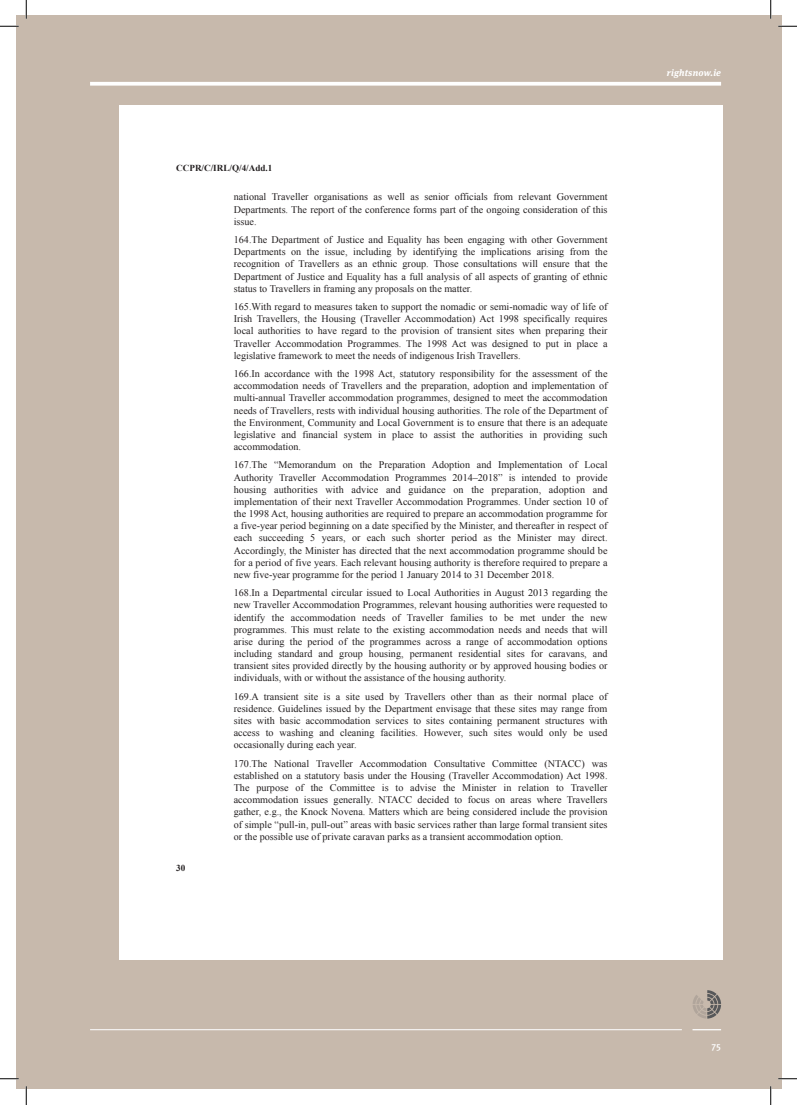
<style>
.page{position:relative;width:797px;height:1105px;background:#fff}
.page>*{position:absolute;margin:0;border:0;box-sizing:border-box;transform-origin:0 0}
.t1{font:10.12px/12.1px "Times New Roman";color:#231f20;text-align:justify}
.t2{font:italic 700 9.38px "Meta Serif Lf";letter-spacing:.015em;color:#fff}
.t3{font:500 9.38px "Meta Pro";color:#fff}
.t4{font:700 9.12px "Times New Roman";color:#231f20}
</style>
<div class="page">
<div style="left:16px;top:16px;width:765px;height:1073px;background:#c7b9ac"></div>
<div style="left:119px;top:105px;width:603px;height:854px;background:#fff"></div>
<svg style="left:90px;top:82px;width:631px;height:4px;background:#f9f7f6"></svg>
<svg style="left:692px;top:1029px;width:29px;height:1px"></svg>
<hr style="left:90px;top:1029px;width:592px;height:1px;background:#fff">
<svg style="left:693px;top:990px;width:28px;height:29px"></svg>
<svg style="left:0;top:25px;width:19px;height:2px"></svg>
<svg style="left:778px;top:25px;width:19px;height:2px"></svg>
<svg style="left:0;top:1078px;width:19px;height:1px"></svg>
<svg style="left:778px;top:1078px;width:19px;height:1px"></svg>
<svg style="left:25px;top:0;width:2px;height:19px"></svg>
<svg style="left:25px;top:1086px;width:2px;height:19px"></svg>
<svg style="left:770px;top:0;width:1px;height:19px"></svg>
<svg style="left:770px;top:1086px;width:1px;height:19px"></svg>
<p class="t4" style="left:176px;top:162px;width:98px">CCPR/C/IRL/Q/4/Add.1</p>
<p class="t4" style="left:176px;top:862px;width:11px">30</p>
<p class="t1" style="left:234px;top:191px;width:375px">national Traveller organisations as well as senior officials from relevant Government Departments. The report of the conference forms part of the ongoing consideration of this issue.</p>
<p class="t1" style="left:234px;top:233px;width:375px">164.The Department of Justice and Equality has been engaging with other Government Departments on the issue, including by identifying the implications arising from the recognition of Travellers as an ethnic group. Those consultations will ensure that the Department of Justice and Equality has a full analysis of all aspects of granting of ethnic status to Travellers in framing any proposals on the matter.</p>
<p class="t1" style="left:234px;top:300px;width:375px">165.With regard to measures taken to support the nomadic or semi-nomadic way of life of Irish Travellers, the Housing (Traveller Accommodation) Act 1998 specifically requires local authorities to have regard to the provision of transient sites when preparing their Traveller Accommodation Programmes. The 1998 Act was designed to put in place a legislative framework to meet the needs of indigenous Irish Travellers.</p>
<p class="t1" style="left:234px;top:367px;width:375px">166.In accordance with the 1998 Act, statutory responsibility for the assessment of the accommodation needs of Travellers and the preparation, adoption and implementation of multi-annual Traveller accommodation programmes, designed to meet the accommodation needs of Travellers, rests with individual housing authorities. The role of the Department of the Environment, Community and Local Government is to ensure that there is an adequate legislative and financial system in place to assist the authorities in providing such accommodation.</p>
<p class="t1" style="left:234px;top:459px;width:375px">167.The “Memorandum on the Preparation Adoption and Implementation of Local Authority Traveller Accommodation Programmes 2014–2018” is intended to provide housing authorities with advice and guidance on the preparation, adoption and implementation of their next Traveller Accommodation Programmes. Under section 10 of the 1998 Act, housing authorities are required to prepare an accommodation programme for a five-year period beginning on a date specified by the Minister, and thereafter in respect of each succeeding 5 years, or each such shorter period as the Minister may direct.<br>Accordingly, the Minister has directed that the next accommodation programme should be for a period of five years. Each relevant housing authority is therefore required to prepare a new five-year programme for the period 1 January 2014 to 31 December 2018.</p>
<p class="t1" style="left:234px;top:587px;width:375px">168.In a Departmental circular issued to Local Authorities in August 2013 regarding the new Traveller Accommodation Programmes, relevant housing authorities were requested to identify the accommodation needs of Traveller families to be met under the new programmes. This must relate to the existing accommodation needs and needs that will arise during the period of the programmes across a range of accommodation options including standard and group housing, permanent residential sites for caravans, and transient sites provided directly by the housing authority or by approved housing bodies or individuals, with or without the assistance of the housing authority.</p>
<p class="t1" style="left:234px;top:690px;width:375px">169.A transient site is a site used by Travellers other than as their normal place of residence. Guidelines issued by the Department envisage that these sites may range from sites with basic accommodation services to sites containing permanent structures with access to washing and cleaning facilities. However, such sites would only be used occasionally during each year.</p>
<p class="t1" style="left:234px;top:757px;width:375px">170.The National Traveller Accommodation Consultative Committee (NTACC) was established on a statutory basis under the Housing (Traveller Accommodation) Act 1998.<br>The purpose of the Committee is to advise the Minister in relation to Traveller accommodation issues generally. NTACC decided to focus on areas where Travellers gather, e.g., the Knock Novena. Matters which are being considered include the provision of simple “pull-in, pull-out” areas with basic services rather than large formal transient sites or the possible use of private caravan parks as a transient accommodation option.</p>
<p class="t2" style="left:666px;top:65px;width:56px">rightsnow.ie</p>
<p class="t3" style="left:711px;top:1039px;width:11px">75</p>
</div>
